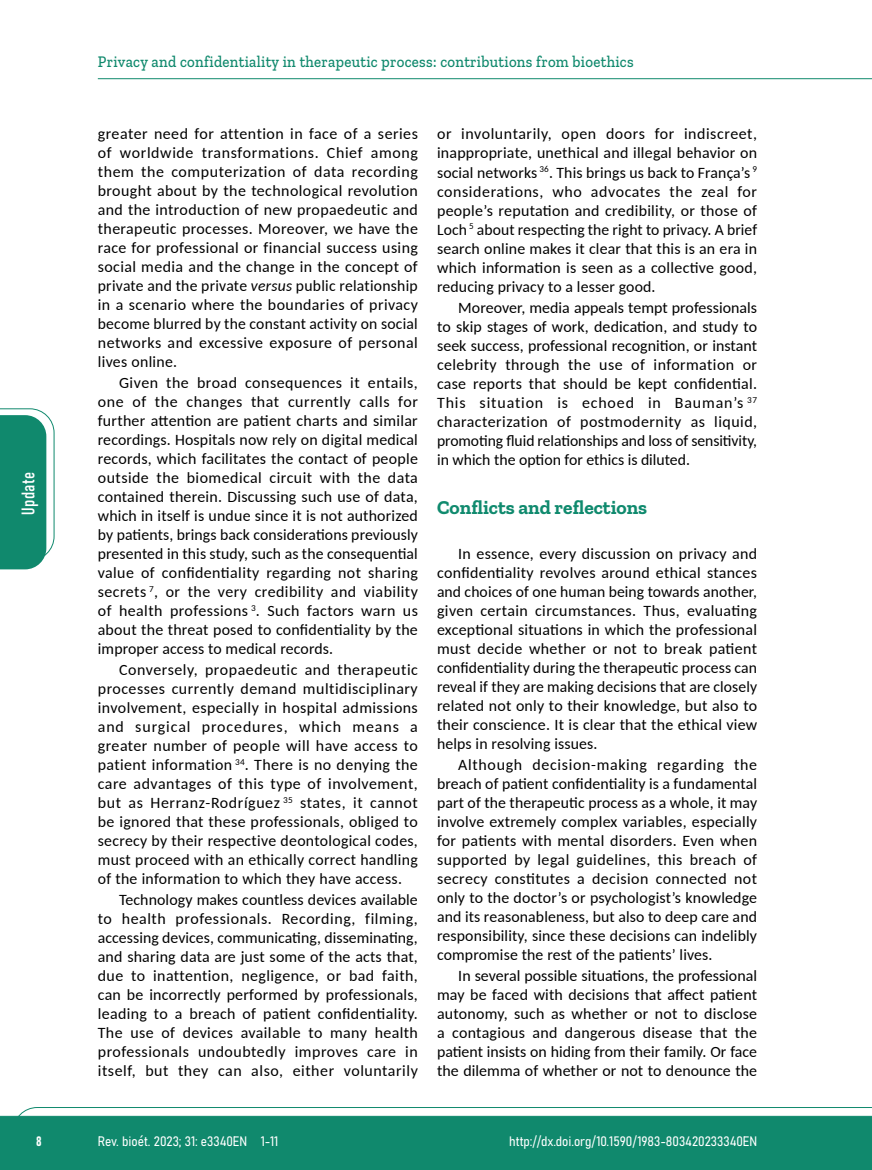
<style>
.page{position:relative;width:872px;height:1170px;background:#fff}
.page>*{position:absolute;margin:0;border:0;box-sizing:border-box;transform-origin:0 0}
.t1{font:700 19.5px "Zilla Slab";color:#108a6e}
.t2{font:18px "Bahnschrift";letter-spacing:.02em;color:#fff}
.t3{font:500 16.5px "Zilla Slab";letter-spacing:.02em;color:#10896d;scale:.9 1}
.t4{font:15.75px/19px "Carlito";letter-spacing:.01em;color:#000;text-align:justify}
.t5{font:13.5px "Bahnschrift";color:#fff}
.s1{font-style:italic}
</style>
<div class="page">
<svg style="left:12px;top:1107px;width:860px;height:62px;background:#2e987f"></svg>
<hr style="left:98px;top:78px;width:774px;height:1px;background:#10896d">
<svg style="left:0;top:408px;width:55px;height:161px"></svg>
<p class="t2" style="left:15px;top:514px;width:44px;rotate:-90deg">Update</p>
<p class="t3" style="left:98px;top:53px;width:597px">Privacy and confidentiality in therapeutic process: contributions from bioethics</p>
<p class="t4" style="left:98px;top:124px;width:321px">greater need for attention in face of a series of worldwide transformations. Chief among them the computerization of data recording brought about by the technological revolution and the introduction of new propaedeutic and therapeutic processes. Moreover, we have the race for professional or financial success using social media and the change in the concept of private and the private <span class="s1">versus</span> public relationship in a scenario where the boundaries of privacy become blurred by the constant activity on social networks and excessive exposure of personal lives online.</p>
<p class="t4" style="left:98px;top:373px;width:322px;text-indent:21px">Given the broad consequences it entails, one of the changes that currently calls for further attention are patient charts and similar recordings. Hospitals now rely on digital medical records, which facilitates the contact of people outside the biomedical circuit with the data contained therein. Discussing such use of data, which in itself is undue since it is not authorized by patients, brings back considerations previously presented in this study, such as the consequential value of confidentiality regarding not sharing secrets <sup>7</sup>, or the very credibility and viability of health professions <sup>3</sup>. Such factors warn us about the threat posed to confidentiality by the improper access to medical records.</p>
<p class="t4" style="left:98px;top:660px;width:322px;text-indent:21px">Conversely, propaedeutic and therapeutic processes currently demand multidisciplinary involvement, especially in hospital admissions and surgical procedures, which means a greater number of people will have access to patient information <sup>34</sup>. There is no denying the care advantages of this type of involvement, but as Herranz-Rodríguez <sup>35</sup> states, it cannot be ignored that these professionals, obliged to secrecy by their respective deontological codes, must proceed with an ethically correct handling of the information to which they have access.</p>
<p class="t4" style="left:98px;top:889px;width:321px;text-indent:21px">Technology makes countless devices available to health professionals. Recording, filming, accessing devices, communicating, disseminating, and sharing data are just some of the acts that, due to inattention, negligence, or bad faith, can be incorrectly performed by professionals, leading to a breach of patient confidentiality.<br>The use of devices available to many health professionals undoubtedly improves care in itself, but they can also, either voluntarily</p>
<p class="t4" style="left:437px;top:124px;width:321px">or involuntarily, open doors for indiscreet, inappropriate, unethical and illegal behavior on social networks <sup>36</sup>. This brings us back to França’s <sup>9 </sup>considerations, who advocates the zeal for people’s reputation and credibility, or those of Loch <sup>5</sup> about respecting the right to privacy. A brief search online makes it clear that this is an era in which information is seen as a collective good, reducing privacy to a lesser good.</p>
<p class="t4" style="left:437px;top:297px;width:322px;text-indent:21px">Moreover, media appeals tempt professionals to skip stages of work, dedication, and study to seek success, professional recognition, or instant celebrity through the use of information or case reports that should be kept confidential.<br>This situation is echoed in Bauman’s <sup>37 </sup>characterization of postmodernity as liquid, promoting fluid relationships and loss of sensitivity, in which the option for ethics is diluted.</p>
<p class="t1" style="left:437px;top:496px;width:212px">Conflicts and reflections</p>
<p class="t4" style="left:437px;top:543px;width:321px;text-indent:21px">In essence, every discussion on privacy and confidentiality revolves around ethical stances and choices of one human being towards another, given certain circumstances. Thus, evaluating exceptional situations in which the professional must decide whether or not to break patient confidentiality during the therapeutic process can reveal if they are making decisions that are closely related not only to their knowledge, but also to their conscience. It is clear that the ethical view helps in resolving issues.</p>
<p class="t4" style="left:437px;top:754px;width:322px;text-indent:21px">Although decision-making regarding the breach of patient confidentiality is a fundamental part of the therapeutic process as a whole, it may involve extremely complex variables, especially for patients with mental disorders. Even when supported by legal guidelines, this breach of secrecy constitutes a decision connected not only to the doctor’s or psychologist’s knowledge and its reasonableness, but also to deep care and responsibility, since these decisions can indelibly compromise the rest of the patients’ lives.</p>
<p class="t4" style="left:437px;top:965px;width:321px;text-indent:21px">In several possible situations, the professional may be faced with decisions that affect patient autonomy, such as whether or not to disclose a contagious and dangerous disease that the patient insists on hiding from their family. Or face the dilemma of whether or not to denounce the</p>
<p class="t5" style="left:36px;top:1130px;width:7px">8</p>
<p class="t5" style="left:98px;top:1131px;width:182px">Rev. bioét. 2023; 31: e3340EN 1-11</p>
<p class="t5" style="left:509px;top:1131px;width:249px">http://dx.doi.org/10.1590/1983-803420233340EN</p>
</div>
